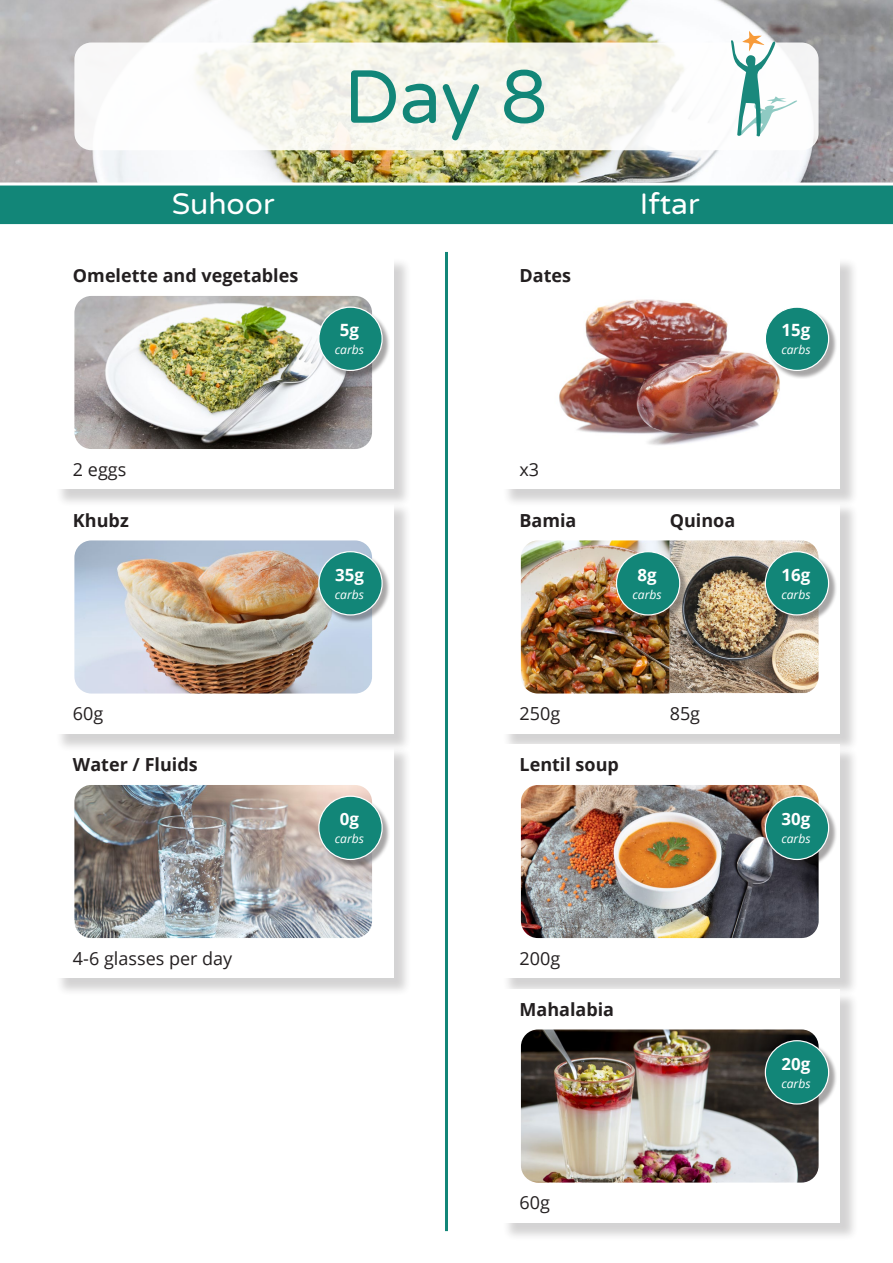
<style>
.page{position:relative;width:893px;height:1263px;background:#fff}
.page>*{position:absolute;margin:0;border:0;box-sizing:border-box;transform-origin:0 0}
.t1{font:75px "Varela Round";color:#128678}
.t2{font:30px "Varela Round";color:#fff}
.t3{font:700 18px "Open Sans";color:#231f20}
.t4{font:18px "Open Sans";color:#231f20}
.t5{font:700 16.95px "Open Sans";color:#fff}
.t6{font:italic 12px "Open Sans";color:#fff}
</style>
<div class="page">
<img style="left:0;top:0;width:893px;height:183px">
<div style="left:0;top:185px;width:893px;height:40px;background:#128678"></div>
<div style="left:74px;top:43px;width:745px;height:107px;background:linear-gradient(to bottom,#f6f6f0,#f8f9f5);border-radius:17px"></div>
<div style="left:55px;top:746px;width:357px;height:251px;background:#231f20;opacity:.2"></div>
<div style="left:53px;top:744px;width:340px;height:234px;background:#fff"></div>
<img style="left:74px;top:785px;width:298px;height:153px">
<div style="left:319px;top:797px;width:72px;height:71px;background:#231f20;opacity:.4"></div>
<div style="left:319px;top:796px;width:63px;height:63px;background:#128678;border-radius:50%"></div>
<div style="left:318px;top:796px;width:65px;height:64px;border:1px solid #fff;border-radius:50%"></div>
<hr style="left:445px;top:252px;width:3px;height:979px;background:#128678">
<svg style="left:730px;top:31px;width:67px;height:105px"></svg>
<div style="left:502px;top:502px;width:356px;height:250px;background:#231f20;opacity:.2"></div>
<div style="left:500px;top:500px;width:340px;height:233px;background:#fff"></div>
<img style="left:521px;top:540px;width:297px;height:153px">
<div style="left:766px;top:552px;width:71px;height:71px;background:#231f20;opacity:.4"></div>
<div style="left:765px;top:552px;width:64px;height:63px;background:#128678;border-radius:50%"></div>
<div style="left:765px;top:551px;width:64px;height:64px;border:1px solid #fff;border-radius:50%"></div>
<div style="left:617px;top:552px;width:71px;height:71px;background:#231f20;opacity:.4"></div>
<div style="left:616px;top:552px;width:64px;height:63px;background:#128678;border-radius:50%"></div>
<div style="left:616px;top:551px;width:64px;height:64px;border:1px solid #fff;border-radius:50%"></div>
<div style="left:55px;top:502px;width:357px;height:250px;background:#231f20;opacity:.2"></div>
<div style="left:53px;top:500px;width:340px;height:233px;background:#fff"></div>
<img style="left:74px;top:540px;width:298px;height:153px">
<div style="left:319px;top:552px;width:72px;height:71px;background:#231f20;opacity:.4"></div>
<div style="left:319px;top:552px;width:63px;height:63px;background:#128678;border-radius:50%"></div>
<div style="left:318px;top:551px;width:65px;height:64px;border:1px solid #fff;border-radius:50%"></div>
<div style="left:502px;top:746px;width:356px;height:251px;background:#231f20;opacity:.2"></div>
<div style="left:500px;top:744px;width:340px;height:234px;background:#fff"></div>
<img style="left:521px;top:785px;width:298px;height:153px">
<div style="left:766px;top:797px;width:71px;height:71px;background:#231f20;opacity:.4"></div>
<div style="left:765px;top:796px;width:64px;height:63px;background:#128678;border-radius:50%"></div>
<div style="left:765px;top:796px;width:64px;height:64px;border:1px solid #fff;border-radius:50%"></div>
<div style="left:502px;top:991px;width:356px;height:250px;background:#231f20;opacity:.2"></div>
<div style="left:500px;top:989px;width:340px;height:233px;background:#fff"></div>
<img style="left:521px;top:1029px;width:298px;height:153px">
<div style="left:766px;top:1041px;width:71px;height:71px;background:#231f20;opacity:.4"></div>
<div style="left:765px;top:1041px;width:64px;height:63px;background:#128678;border-radius:50%"></div>
<div style="left:765px;top:1040px;width:64px;height:64px;border:1px solid #fff;border-radius:50%"></div>
<div style="left:502px;top:257px;width:356px;height:251px;background:#231f20;opacity:.2"></div>
<div style="left:500px;top:255px;width:340px;height:234px;background:#fff"></div>
<img style="left:559px;top:299px;width:221px;height:146px">
<div style="left:766px;top:308px;width:71px;height:71px;background:#231f20;opacity:.4"></div>
<div style="left:765px;top:307px;width:64px;height:63px;background:#128678;border-radius:50%"></div>
<div style="left:765px;top:307px;width:64px;height:64px;border:1px solid #fff;border-radius:50%"></div>
<div style="left:55px;top:257px;width:357px;height:251px;background:#231f20;opacity:.2"></div>
<div style="left:53px;top:255px;width:340px;height:234px;background:#fff"></div>
<img style="left:74px;top:296px;width:298px;height:153px">
<div style="left:319px;top:308px;width:72px;height:71px;background:#231f20;opacity:.4"></div>
<div style="left:319px;top:307px;width:63px;height:63px;background:#128678;border-radius:50%"></div>
<div style="left:318px;top:307px;width:65px;height:64px;border:1px solid #fff;border-radius:50%"></div>
<p class="t1" style="left:344px;top:46px;width:205px">Day 8</p>
<p class="t2" style="left:172px;top:184px;width:104px">Suhoor</p>
<p class="t2" style="left:640px;top:184px;width:61px">Iftar</p>
<p class="t3" style="left:73px;top:263px;width:227px">Omelette and vegetables</p>
<p class="t3" style="left:519px;top:263px;width:53px">Dates</p>
<p class="t5" style="left:340px;top:318px;width:21px">5g</p>
<p class="t6" style="left:335px;top:342px;width:31px">carbs</p>
<p class="t4" style="left:73px;top:457px;width:55px">2 eggs</p>
<p class="t4" style="left:519px;top:457px;width:21px">x3</p>
<p class="t3" style="left:73px;top:508px;width:57px">Khubz</p>
<p class="t3" style="left:519px;top:508px;width:59px">Bamia</p>
<p class="t3" style="left:670px;top:508px;width:67px">Quinoa</p>
<p class="t5" style="left:335px;top:563px;width:30px">35g</p>
<p class="t6" style="left:335px;top:586px;width:31px">carbs</p>
<p class="t5" style="left:637px;top:563px;width:21px">8g</p>
<p class="t6" style="left:632px;top:586px;width:31px">carbs</p>
<p class="t4" style="left:73px;top:701px;width:32px">60g</p>
<p class="t4" style="left:519px;top:701px;width:42px">250g</p>
<p class="t4" style="left:670px;top:701px;width:32px">85g</p>
<p class="t3" style="left:73px;top:752px;width:126px">Water / Fluids</p>
<p class="t3" style="left:519px;top:752px;width:101px">Lentil soup</p>
<p class="t5" style="left:340px;top:807px;width:21px">0g</p>
<p class="t6" style="left:335px;top:831px;width:31px">carbs</p>
<p class="t4" style="left:73px;top:946px;width:161px">4-6 glasses per day</p>
<p class="t4" style="left:519px;top:946px;width:42px">200g</p>
<p class="t3" style="left:519px;top:997px;width:96px">Mahalabia</p>
<p class="t4" style="left:519px;top:1190px;width:32px">60g</p>
<p class="t5" style="left:782px;top:318px;width:30px">15g</p>
<p class="t6" style="left:781px;top:342px;width:31px">carbs</p>
<p class="t5" style="left:781px;top:563px;width:30px">16g</p>
<p class="t6" style="left:781px;top:586px;width:31px">carbs</p>
<p class="t5" style="left:782px;top:807px;width:30px">30g</p>
<p class="t6" style="left:781px;top:831px;width:31px">carbs</p>
<p class="t5" style="left:782px;top:1052px;width:30px">20g</p>
<p class="t6" style="left:781px;top:1075px;width:31px">carbs</p>
</div>
